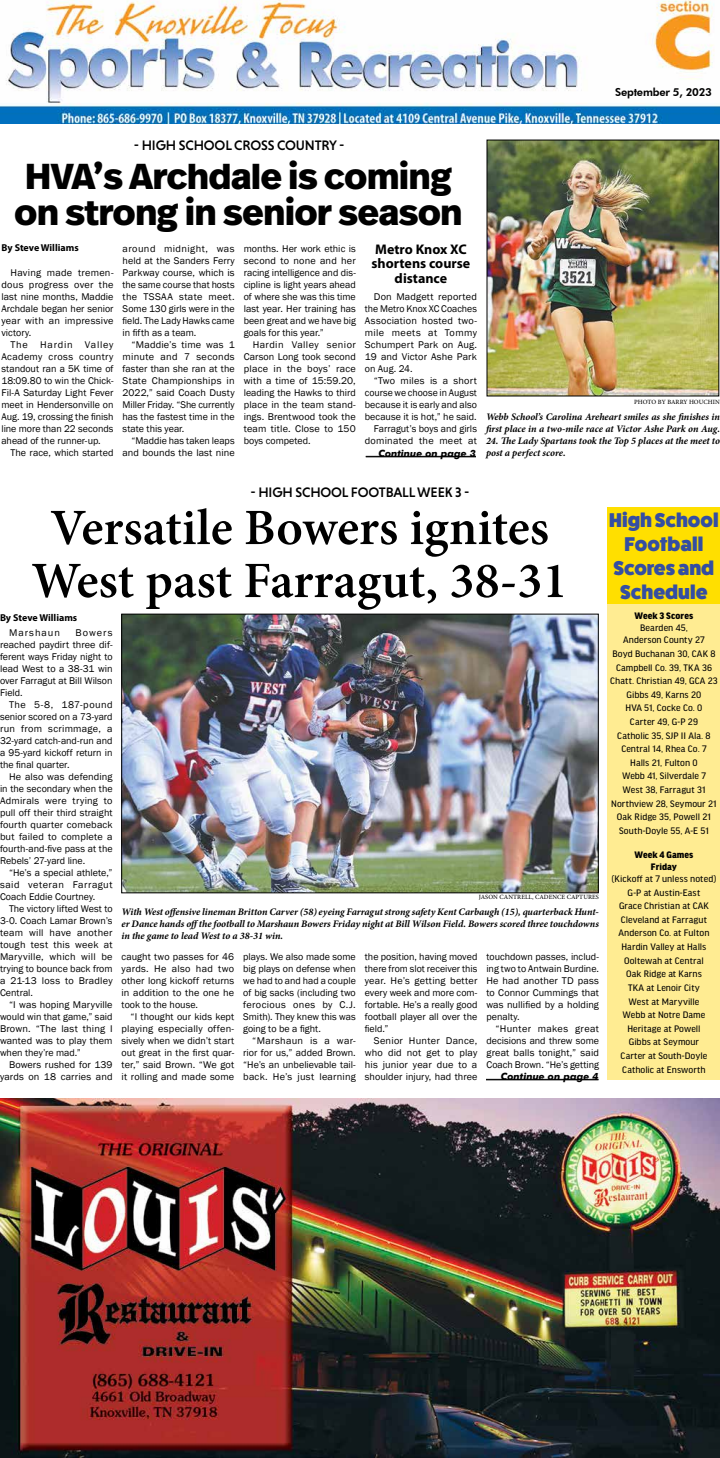
<style>
.page{position:relative;width:720px;height:1458px;background:#fff}
.page>*{position:absolute;margin:0;border:0;box-sizing:border-box;transform-origin:0 0}
.t1{font:600 51px/53px "Minion Pro";color:#000;text-align:center}
.t2{font:800 36px/36px "Real Head Pro";letter-spacing:-.005em;color:#000}
.t3{font:800 20px/24px "Fat Frank";color:#344ea2;text-align:center}
.t4{font:500 14px "Niveau Grotesk";letter-spacing:-.01em;color:#000}
.t5{font:700 14px/15px "Myriad Pro";color:#000;text-align:center}
.t6{font:800 11px "Futura BT";letter-spacing:-.02em;color:#000}
.t7{font:10px/12px "Franklin Gothic";letter-spacing:.005em;color:#000;text-align:justify}
.t8{font:10px/13.6px "Good Headline Pro News";letter-spacing:.005em;color:#000;text-align:center}
.t9{font:italic 700 10px/12px "Minion Pro";letter-spacing:-.005em;color:#000}
.t10{font:italic 700 10px "Futura BT";color:#000}
.t11{font:700 10px "Myriad Pro";color:#000}
.t12{font:900 10px/12px "Good Headline Pro";letter-spacing:.005em;color:#000;text-align:center}
.t13{font:10px "Franklin Gothic";letter-spacing:.095em;color:#000}
.t14{font:500 6.4px "Minion Pro";letter-spacing:.01em;color:#000}
</style>
<div class="page">
<img style="left:1px;top:0;width:719px;height:124px">
<hr style="left:366px;top:456px;width:110px;height:1px;background:#000">
<hr style="left:366px;top:457px;width:110px;height:1px;background:#000">
<hr style="left:486px;top:1079px;width:112px;height:1px;background:#000">
<hr style="left:486px;top:1080px;width:112px;height:1px;background:#000">
<div style="left:608px;top:603px;width:112px;height:477px;background:#ffec92"></div>
<div style="left:608px;top:507px;width:112px;height:97px;background:#ffdf00"></div>
<img style="left:0;top:1098px;width:720px;height:360px">
<img style="left:489px;top:142px;width:228px;height:252px">
<div style="left:487px;top:140px;width:232px;height:256px;border:1px solid #000"></div>
<img style="left:124px;top:616px;width:472px;height:275px">
<div style="left:122px;top:614px;width:476px;height:279px;border:1px solid #000"></div>
<h3 class="t4" style="left:134px;top:137px;width:212px">- HIGH SCHOOL CROSS COUNTRY -</h3>
<h2 class="t2" style="left:15px;top:157px;width:449px">HVA’s Archdale is coming on strong in senior season</h2>
<p class="t6" style="left:615px;top:86px;width:98px">September 5, 2023</p>
<p class="t11" style="left:1px;top:241px;width:79px">By Steve Williams</p>
<p class="t7" style="left:1px;top:267px;width:114px;text-indent:9px">Having made tremen&shy;dous progress over the last nine months, Maddie Archdale began her senior year with an impressive victory.</p>
<p class="t7" style="left:1px;top:339px;width:114px;text-indent:9px">The Hardin Valley Academy cross country standout ran a 5K time of 18:09.80 to win the Chick-Fil-A Saturday Light Fever meet in Hendersonville on Aug. 19, crossing the finish line more than 22 seconds ahead of the runner-up.</p>
<p class="t7" style="left:10px;top:447px;width:105px">The race, which started</p>
<p class="t7" style="left:123px;top:243px;width:114px">around midnight, was held at the Sanders Ferry Parkway course, which is the same course that hosts the TSSAA state meet.<br>Some 130 girls were in the field. The Lady Hawks came in fifth as a team.</p>
<p class="t7" style="left:123px;top:339px;width:114px;text-indent:9px">“Maddie’s time was 1 minute and 7 seconds faster than she ran at the State Championships in 2022,” said Coach Dusty Miller Friday. “She currently has the fastest time in the state this year.</p>
<p class="t7" style="left:123px;top:435px;width:114px;text-align:right">“Maddie has taken leaps and bounds the last nine</p>
<p class="t7" style="left:244px;top:243px;width:114px">months. Her work ethic is second to none and her racing intelligence and dis&shy;cipline is light years ahead of where she was this time last year. Her training has been great and we have big goals for this year.”</p>
<p class="t7" style="left:244px;top:339px;width:114px;text-indent:9px">Hardin Valley senior Carson Long took second place in the boys’ race with a time of 15:59.20, leading the Hawks to third place in the team stand&shy;ings. Brentwood took the team title. Close to 150 boys competed.</p>
<h3 class="t5" style="left:372px;top:241px;width:100px">Metro Knox XC shortens course distance</h3>
<p class="t7" style="left:365px;top:291px;width:114px;text-indent:9px">Don Madgett reported the Metro Knox XC Coaches Association hosted two&shy;mile meets at Tommy Schumpert Park on Aug.<br>19 and Victor Ashe Park on Aug. 24.</p>
<p class="t7" style="left:365px;top:375px;width:114px;text-align:right">“Two miles is a short course we choose in August because it is early and also because it is hot,” he said.<br>Farragut’s boys and girls dominated the meet at</p>
<p class="t14" style="left:634px;top:398px;width:87px">PHOTO BY BARRY HOUCHIN</p>
<p class="t9" style="left:486px;top:411px;width:236px">Webb School’s Carolina Areheart smiles as she finishes in first place in a two-mile race at Victor Ashe Park on Aug.</p>
<p class="t9" style="left:486px;top:435px;width:236px">24. The Lady Spartans took the Top 5 places at the meet to post a perfect score.</p>
<p class="t10" style="left:378px;top:447px;width:99px">Continue on page 3</p>
<h3 class="t4" style="left:251px;top:484px;width:220px">- HIGH SCHOOL FOOTBALL WEEK 3 -</h3>
<h1 class="t1" style="left:31px;top:501px;width:538px">Versatile Bowers ignites<br>West past Farragut, 38-31</h1>
<p class="t11" style="left:0;top:612px;width:79px">By Steve Williams</p>
<p class="t13" style="left:9px;top:626px;width:53px">Marshaun</p>
<p class="t7" style="left:0;top:627px;width:114px;text-indent:76px">Bowers reached paydirt three dif&shy;ferent ways Friday night to lead West to a 38-31 win over Farragut at Bill Wilson Field.</p>
<p class="t7" style="left:0;top:699px;width:114px;text-indent:9px">The 5-8, 187-pound senior scored on a 73-yard run from scrimmage, a 32-yard catch-and-run and a 95-yard kickoff return in the final quarter.</p>
<p class="t7" style="left:0;top:771px;width:114px;text-indent:9px">He also was defending in the secondary when the Admirals were trying to pull off their third straight fourth quarter comeback but failed to complete a fourth-and-five pass at the Rebels’ 27-yard line.</p>
<p class="t7" style="left:0;top:867px;width:114px;text-indent:9px">“He’s a special athlete,” said veteran Farragut Coach Eddie Courtney.</p>
<p class="t7" style="left:0;top:903px;width:114px;text-indent:9px">The victory lifted West to 3-0. Coach Lamar Brown’s team will have another tough test this week at Maryville, which will be trying to bounce back from a 21-13 loss to Bradley Central.</p>
<p class="t7" style="left:0;top:999px;width:114px;text-indent:9px">“I was hoping Maryville would win that game,” said Brown. “The last thing I wanted was to play them when they’re mad.”</p>
<p class="t7" style="left:0;top:1059px;width:114px;text-align:right">Bowers rushed for 139 yards on 18 carries and</p>
<p class="t14" style="left:479px;top:893px;width:122px">JASON CANTRELL, CADENCE CAPTURES</p>
<p class="t9" style="left:122px;top:906px;width:479px;text-align:justify">With West offensive lineman Britton Carver (58) eyeing Farragut strong safety Kent Carbaugh (15), quarterback Hunt&shy;er Dance hands off the football to Marshaun Bowers Friday night at Bill Wilson Field. Bowers scored three touchdowns in the game to lead West to a 38-31 win.</p>
<p class="t7" style="left:122px;top:951px;width:114px">caught two passes for 46 yards. He also had two other long kickoff returns in addition to the one he took to the house.</p>
<p class="t7" style="left:122px;top:1011px;width:114px;text-indent:9px">“I thought our kids kept playing especially offen&shy;sively when we didn’t start out great in the first quar&shy;ter,” said Brown. “We got it rolling and made some</p>
<p class="t7" style="left:243px;top:951px;width:114px">plays. We also made some big plays on defense when we had to and had a couple of big sacks (including two ferocious ones by C.J.<br>Smith). They knew this was going to be a fight.</p>
<p class="t7" style="left:243px;top:1035px;width:114px;text-indent:9px">“Marshaun is a war&shy;rior for us,” added Brown. “He’s an unbelievable tail&shy;back. He’s just learning</p>
<p class="t7" style="left:365px;top:951px;width:114px">the position, having moved there from slot receiver this year. He’s getting better every week and more com&shy;fortable. He’s a really good football player all over the field.”</p>
<p class="t7" style="left:365px;top:1035px;width:114px;text-indent:9px">Senior Hunter Dance, who did not get to play his junior year due to a shoulder injury, had three</p>
<p class="t7" style="left:486px;top:951px;width:114px">touchdown passes, includ&shy;ing two to Antwain Burdine.<br>He had another TD pass to Connor Cummings that was nullified by a holding penalty.</p>
<p class="t7" style="left:486px;top:1023px;width:114px;text-indent:9px">“Hunter makes great decisions and threw some great balls tonight,” said Coach Brown. “He’s getting</p>
<p class="t10" style="left:501px;top:1070px;width:99px">Continue on page 4</p>
<h3 class="t3" style="left:609px;top:508px;width:111px">High School<br>Football<br>Scores and<br>Schedule</h3>
<p class="t12" style="left:635px;top:610px;width:60px">Week 3 Scores</p>
<p class="t8" style="left:623px;top:622px;width:83px;line-height:12px">Bearden 45,<br>Anderson County 27</p>
<p class="t8" style="left:610px;top:647px;width:109px">Boyd Buchanan 30, CAK 8<br>Campbell Co. 39, TKA 36<br>Chatt. Christian 49, GCA 23<br>Gibbs 49, Karns 20<br>HVA 51, Cocke Co. 0<br>Carter 49, G-P 29<br>Catholic 35, SJP II Ala. 8<br>Central 14, Rhea Co. 7<br>Halls 21, Fulton 0<br>Webb 41, Silverdale 7<br>West 38, Farragut 31<br>Northview 28, Seymour 21<br>Oak Ridge 35, Powell 21<br>South-Doyle 55, A-E 51</p>
<p class="t12" style="left:635px;top:849px;width:60px">Week 4 Games<br>Friday</p>
<p class="t8" style="left:612px;top:872px;width:106px">(Kickoff at 7 unless noted)<br>G-P at Austin-East<br>Grace Christian at CAK<br>Cleveland at Farragut<br>Anderson Co. at Fulton<br>Hardin Valley at Halls<br>Ooltewah at Central<br>Oak Ridge at Karns<br>TKA at Lenoir City<br>West at Maryville<br>Webb at Notre Dame<br>Heritage at Powell<br>Gibbs at Seymour<br>Carter at South-Doyle<br>Catholic at Ensworth</p>
</div>
